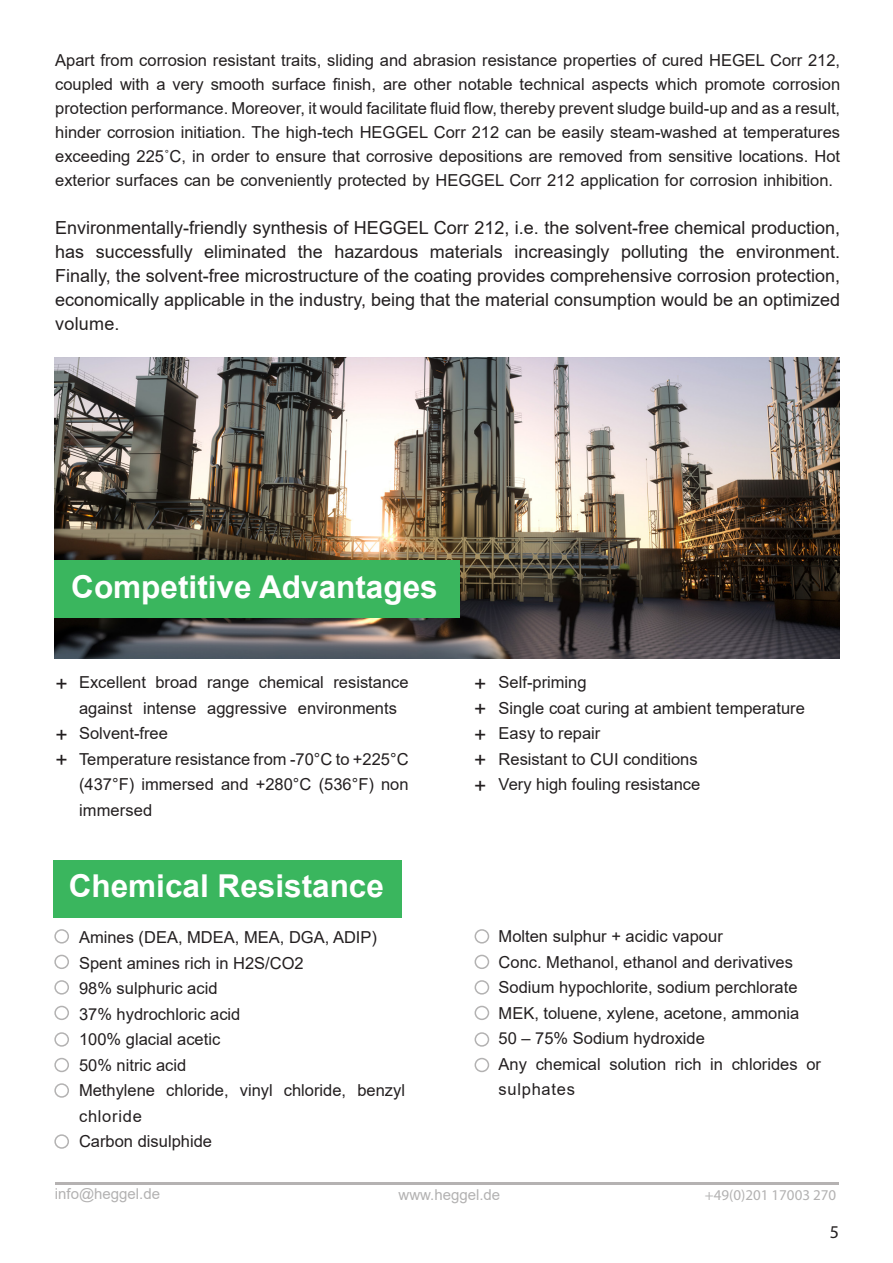
<style>
.page{position:relative;width:893px;height:1263px;background:#fff}
.page>*{position:absolute;margin:0;border:0;box-sizing:border-box;transform-origin:0 0}
.t1{font:700 31.5px "Arial";color:#fff}
.t2{font:21px/25.5px "Arial";color:#231f20}
.t3{font:18px/24px "Arial";color:#231f20;text-align:right}
.t4{font:18px "Myriad Pro";color:#231f20}
.t5{font:16.5px/25.5px "Arial";color:#231f20}
.t6{font:16.5px/25.5px "Arial";letter-spacing:.045em;color:#231f20}
.t7{font:15px "Arial";color:#b3b2b2}
.t8{font:15px "Myriad Pro";color:#b3b2b2}
</style>
<div class="page">
<hr style="left:55px;top:1181px;width:784px;height:3px;background:#767171">
<img style="left:54px;top:357px;width:785px;height:302px">
<div style="left:54px;top:560px;width:405px;height:58px;background:#3ab65e"></div>
<div style="left:53px;top:860px;width:349px;height:57px;background:#3ab65e"></div>
<div style="left:475px;top:929px;width:14px;height:14px;border:2px solid #b3b2b2;border-radius:50%"></div>
<div style="left:54px;top:929px;width:15px;height:14px;border:2px solid #b3b2b2;border-radius:50%"></div>
<div style="left:475px;top:1032px;width:14px;height:15px;border:2px solid #b3b2b2;border-radius:50%"></div>
<div style="left:54px;top:1032px;width:15px;height:15px;border:2px solid #b3b2b2;border-radius:50%"></div>
<div style="left:475px;top:980px;width:14px;height:14px;border:2px solid #b3b2b2;border-radius:50%"></div>
<div style="left:54px;top:980px;width:15px;height:14px;border:2px solid #b3b2b2;border-radius:50%"></div>
<div style="left:475px;top:955px;width:14px;height:14px;border:2px solid #b3b2b2;border-radius:50%"></div>
<div style="left:54px;top:955px;width:15px;height:14px;border:2px solid #b3b2b2;border-radius:50%"></div>
<div style="left:475px;top:1058px;width:14px;height:14px;border:2px solid #b3b2b2;border-radius:50%"></div>
<div style="left:54px;top:1058px;width:15px;height:14px;border:2px solid #b3b2b2;border-radius:50%"></div>
<div style="left:54px;top:1083px;width:15px;height:15px;border:2px solid #b3b2b2;border-radius:50%"></div>
<div style="left:54px;top:1134px;width:15px;height:15px;border:2px solid #b3b2b2;border-radius:50%"></div>
<div style="left:475px;top:1006px;width:14px;height:14px;border:2px solid #b3b2b2;border-radius:50%"></div>
<div style="left:54px;top:1006px;width:15px;height:14px;border:2px solid #b3b2b2;border-radius:50%"></div>
<p class="t5" style="left:55px;top:48px;width:786px;line-height:24px;text-align:justify">Apart from corrosion resistant traits, sliding and abrasion resistance properties of cured HEGEL Corr 212, coupled with a very smooth surface finish, are other notable technical aspects which promote corrosion protection performance. Moreover it, would facilitate fluid flow, thereby prevent sludge build-up and as a result, hinder corrosion initiation. The high-tech HEGGEL Corr 212 can be easily steam-washed at temperatures exceeding 225 C˚ in, order to ensure that corrosive depositions are removed from sensitive locations. Hot exterior surfaces can be conveniently protected by HEGGEL Corr 212 application for corrosion inhibition.</p>
<p class="t3" style="left:55px;top:216px;width:786px">Environmentally-friendly synthesis of HEGGEL Corr 212, .e. i the solvent-free chemical production, environment.</p>
<p class="t3" style="left:96px;top:240px;width:99px">successfully</p>
<p class="t3" style="left:55px;top:240px;width:786px;text-align:left">has<br>Finally, the solvent-free microstructure of the coating provides comprehensive corrosion protection, economically applicable in the industry, being that the material consumption would be an optimized volume.</p>
<p class="t3" style="left:204px;top:240px;width:84px">eliminated</p>
<p class="t3" style="left:298px;top:240px;width:27px">the</p>
<p class="t3" style="left:334px;top:240px;width:86px">hazardous</p>
<p class="t3" style="left:430px;top:240px;width:75px">materials</p>
<p class="t3" style="left:514px;top:240px;width:97px">increasingly</p>
<p class="t3" style="left:621px;top:240px;width:69px">polluting</p>
<p class="t3" style="left:700px;top:240px;width:27px">the</p>
<h1 class="t1" style="left:71px;top:565px;width:368px">Competitive Advantages</h1>
<p class="t2" style="left:56px;top:671px;width:14px">+</p>
<p class="t2" style="left:56px;top:722px;width:14px">+ +</p>
<p class="t5" style="left:79px;top:670px;width:68px">Excellent</p>
<p class="t5" style="left:155px;top:670px;width:44px">broad</p>
<p class="t5" style="left:207px;top:670px;width:44px">range</p>
<p class="t5" style="left:259px;top:670px;width:67px">chemical</p>
<p class="t5" style="left:333px;top:670px;width:77px">resistance</p>
<p class="t5" style="left:79px;top:695px;width:331px">against<br>Solvent-free<br>Temperature resistance from -70°C to +225°C (437°F) immersed and +280°C (536°F) non immersed</p>
<p class="t5" style="left:143px;top:695px;width:55px">intense</p>
<p class="t5" style="left:207px;top:695px;width:81px">aggressive</p>
<p class="t5" style="left:298px;top:695px;width:101px">environments</p>
<h1 class="t1" style="left:69px;top:863px;width:317px">Chemical Resistance</h1>
<p class="t5" style="left:79px;top:924px;width:299px">Amines (DEA, MDEA, MEA, DGA, ADIP(</p>
<p class="t5" style="left:79px;top:950px;width:226px">Spent amines rich in H S2 /CO2</p>
<p class="t5" style="left:79px;top:975px;width:140px">98% sulphuric acid</p>
<p class="t5" style="left:79px;top:1001px;width:163px">37% hydrochloric acid</p>
<p class="t5" style="left:79px;top:1026px;width:143px">100% glacial acetic</p>
<p class="t5" style="left:79px;top:1052px;width:109px">50% nitric acid</p>
<p class="t5" style="left:357px;top:1077px;width:49px">benzyl</p>
<p class="t5" style="left:79px;top:1077px;width:134px">Methylene chloride<br>Carbon disulphide</p>
<p class="t5" style="left:166px;top:1077px;width:64px">chloride,</p>
<p class="t5" style="left:240px;top:1077px;width:35px">vinyl</p>
<p class="t5" style="left:284px;top:1077px;width:64px">chloride,</p>
<p class="t2" style="left:474px;top:671px;width:14px;text-align:justify">+ + + + +</p>
<p class="t5" style="left:499px;top:670px;width:308px">Self-priming<br>Single coat curing at ambient temperature<br>Easy to repair<br>Resistant to CUI conditions<br>Very high fouling resistance</p>
<p class="t5" style="left:499px;top:923px;width:302px">Molten sulphur + acidic vapour<br>Conc. Methanol, ethanol and derivatives Sodium hypochlorite, sodium perchlorate MEK, toluene, xylene, acetone, ammonia 50 – 75% Sodium hydroxide</p>
<p class="t6" style="left:499px;top:1051px;width:78px">Any sulphates</p>
<p class="t5" style="left:536px;top:1051px;width:67px">chemical</p>
<p class="t5" style="left:609px;top:1051px;width:58px">solution</p>
<p class="t5" style="left:675px;top:1051px;width:28px">rich</p>
<p class="t5" style="left:710px;top:1051px;width:14px">in</p>
<p class="t5" style="left:732px;top:1051px;width:68px">chlorides</p>
<p class="t5" style="left:806px;top:1051px;width:16px">or</p>
<p class="t7" style="left:55px;top:1183px;width:107px">info@heggel.de</p>
<p class="t7" style="left:399px;top:1184px;width:103px">www.heggel.de</p>
<p class="t8" style="left:705px;top:1186px;width:133px">+49 )0( 201 17003 270</p>
<p class="t4" style="left:830px;top:1221px;width:11px">5</p>
</div>
